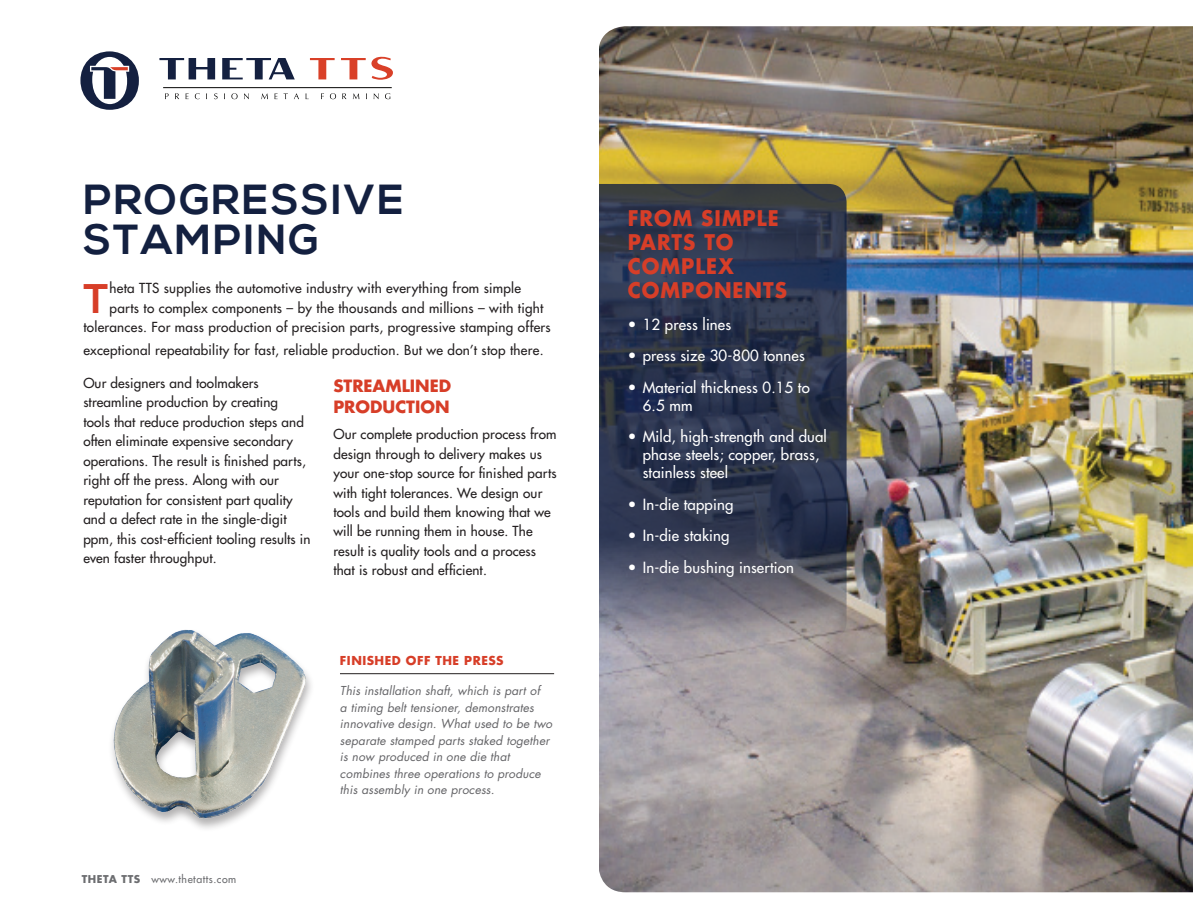
<style>
.page{position:relative;width:1193px;height:920px;background:#fff}
.page>*{position:absolute;margin:0;border:0;box-sizing:border-box;transform-origin:0 0}
.t1{font:700 42px/40.5px "Nexa";letter-spacing:.05em;color:#132040}
.t2{font:700 41.4px "Nexa";color:#d73e28}
.t3{font:700 21px/24px "Futura Std";letter-spacing:.05em;color:#d73e28;scale:.95 1}
.t4{font:700 16.5px/21px "Futura Std";color:#d73e28}
.t5{font:500 15px/18px "Futura Std";letter-spacing:.01em;color:#fff}
.t6{font:500 13.5px/19.5px "Futura Std";letter-spacing:.01em;color:#231f20}
.t7{font:italic 12px/16.5px "Futura Std";letter-spacing:.01em;color:#636366}
.t8{font:700 12px "Futura Std";letter-spacing:.04em;color:#d73e28}
.t9{font:500 10.5px "Futura Std";letter-spacing:.05em;color:#6c6d70}
.s1{font-weight:700}
</style>
<div class="page">
<img style="left:112px;top:629px;width:199px;height:200px">
<img style="left:599px;top:26px;width:594px;height:866px">
<hr style="left:340px;top:673px;width:214px;height:1px;background:#231f20">
<svg style="left:574px;top:184px;width:272px;height:456px;background:#394056"></svg>
<svg style="left:80px;top:51px;width:59px;height:59px"></svg>
<svg style="left:165px;top:93px;width:4px;height:6px"></svg>
<svg style="left:175px;top:93px;width:4px;height:6px"></svg>
<svg style="left:186px;top:93px;width:3px;height:6px"></svg>
<svg style="left:195px;top:93px;width:5px;height:6px"></svg>
<svg style="left:214px;top:93px;width:4px;height:6px"></svg>
<svg style="left:231px;top:93px;width:7px;height:6px"></svg>
<svg style="left:244px;top:93px;width:5px;height:6px"></svg>
<svg style="left:261px;top:93px;width:7px;height:6px"></svg>
<svg style="left:294px;top:93px;width:5px;height:6px"></svg>
<svg style="left:321px;top:93px;width:3px;height:6px"></svg>
<svg style="left:330px;top:93px;width:6px;height:6px"></svg>
<svg style="left:342px;top:93px;width:4px;height:6px"></svg>
<svg style="left:353px;top:93px;width:6px;height:6px"></svg>
<svg style="left:374px;top:93px;width:5px;height:6px"></svg>
<svg style="left:385px;top:93px;width:5px;height:6px"></svg>
<hr style="left:163px;top:87px;width:229px;height:1px;background:#050504">
<svg style="left:310px;top:58px;width:25px;height:21px"></svg>
<svg style="left:159px;top:58px;width:56px;height:21px"></svg>
<svg style="left:222px;top:58px;width:73px;height:21px"></svg>
<svg style="left:341px;top:56px;width:52px;height:24px"></svg>
<div style="left:566px;top:0;width:32px;height:899px;background:#fff"></div>
<h1 class="t1" style="left:83px;top:180px;width:322px">PROGRESSIVE<br>STAMPING</h1>
<h2 class="t2" style="left:83px;top:275px;width:27px">T</h2>
<p class="t6" style="left:110px;top:279px;width:413px">heta TTS supplies the automotive industry with everything from simple</p>
<p class="t6" style="left:110px;top:298px;width:435px">parts to complex components – by the thousands and millions – with tight</p>
<p class="t6" style="left:83px;top:318px;width:469px">tolerances. For mass production of precision parts, progressive stamping offers</p>
<p class="t6" style="left:83px;top:340px;width:462px">exceptional repeatability for fast, reliable production. But we don’t stop there.</p>
<p class="t6" style="left:83px;top:373px;width:229px">Our designers and toolmakers streamline production by creating<br>tools that reduce production steps and often eliminate expensive secondary operations. The result is finished parts, right off the press. Along with our reputation for consistent part quality and a defect rate in the single-digit ppm, this cost-efficient tooling results in even faster throughput.</p>
<p class="t4" style="left:333px;top:375px;width:119px">STREAMLINED<br>PRODUCTION</p>
<p class="t6" style="left:333px;top:424px;width:225px">Our complete production process from design through to delivery makes us your one-stop source for finished parts with tight tolerances. We design our tools and build them knowing that we will be running them in house. The result is quality tools and a process that is robust and efficient.</p>
<p class="t9" style="left:82px;top:872px;width:156px"><span class="s1">THETA TTS</span> www.thetatts.com</p>
<p class="t8" style="left:340px;top:653px;width:165px">FINISHED OFF THE PRESS</p>
<p class="t7" style="left:340px;top:683px;width:214px">This installation shaft, which is part of<br>a timing belt tensioner, demonstrates innovative design. What used to be two separate stamped parts staked together is now produced in one die that combines three operations to produce this assembly in one process.</p>
<h3 class="t3" style="left:628px;top:206px;width:169px">FROM SIMPLE<br>PARTS TO<br>COMPLEX<br>COMPONENTS</h3>
<p class="t5" style="left:628px;top:315px;width:105px">• 12 press lines</p>
<p class="t5" style="left:628px;top:347px;width:179px">• press size 30-800 tonnes</p>
<p class="t5" style="left:643px;top:378px;width:169px;text-indent:-15px">• Material thickness 0.15 to<br>6.5 mm</p>
<p class="t5" style="left:643px;top:428px;width:186px;text-indent:-15px">• Mild, high-strength and dual phase steels; copper, brass, stainless steel</p>
<p class="t5" style="left:628px;top:495px;width:107px">• In-die tapping</p>
<p class="t5" style="left:628px;top:527px;width:103px">• In-die staking</p>
<p class="t5" style="left:628px;top:558px;width:168px">• In-die bushing insertion</p>
</div>
